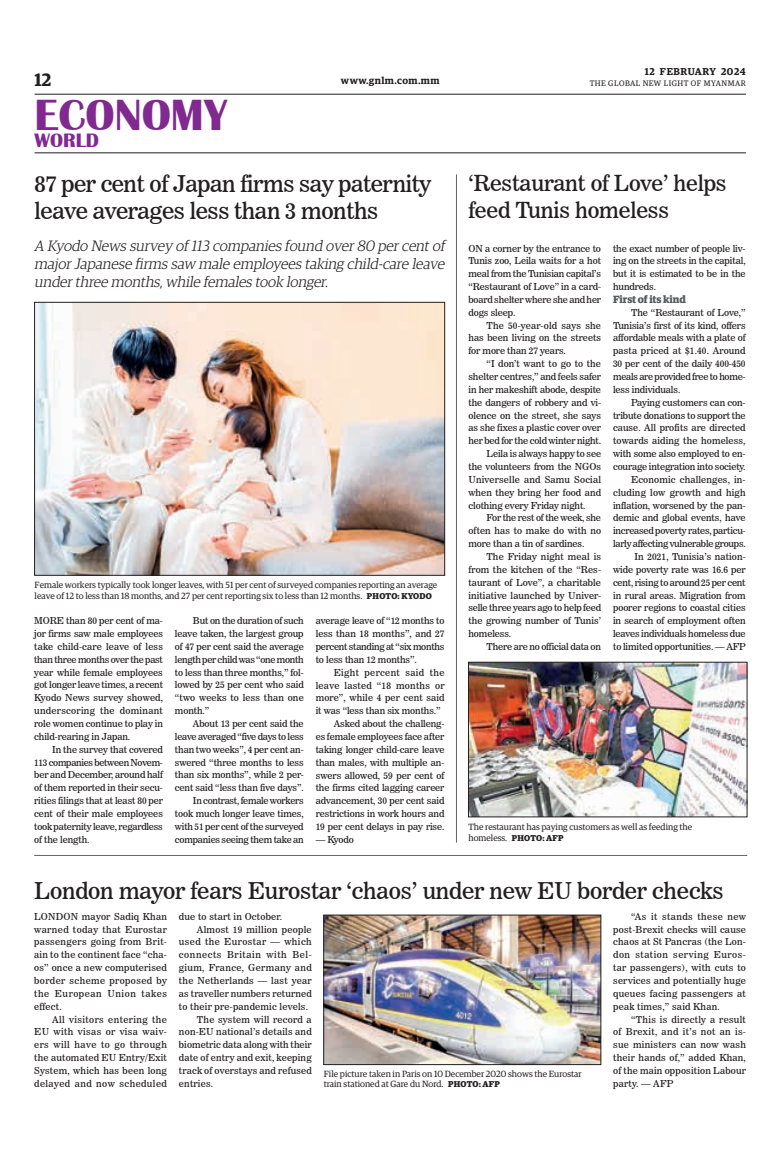
<style>
.page{position:relative;width:773px;height:1152px;background:#fff}
.page>*{position:absolute;margin:0;border:0;box-sizing:border-box;transform-origin:0 0}
.t1{font:700 45px "Britannic";color:#802990}
._2_Clm_Head{font:23px/27.6px "News 706 BT Roman C";letter-spacing:-.02em;color:#231f20}
._2_Clm_Head-2{font:22px/26.4px "News 706 BT Roman C";letter-spacing:-.01em;color:#231f20}
.t2{font:700 20px "Britannic";color:#802990}
.t3{font:600 18px "Guardian Egyp";color:#231f20}
.t4{font:italic 300 15px/18px "Guardian Egyp";letter-spacing:-.01em;color:#231f20}
.Sub_Body{font:700 10.5px "Guardian Egyp";letter-spacing:-.01em;color:#57585a}
.t5{font:600 10px "Guardian Egyp";letter-spacing:.05em;color:#231f20}
._2nd_Body{font:9.5px/12.9px "News 706 BT Roman C";letter-spacing:-.01em;color:#231f20;text-align:justify}
.Normal_Para{font:9.5px/12.9px "News 706 BT Roman C";letter-spacing:-.01em;color:#231f20;text-align:justify}
._2nd_Body-2{font:9.5px "News 706 BT Roman C";letter-spacing:.02em;color:#231f20}
.t6{font:9px/10.8px "Guardian Egyp";color:#231f20}
.t7{font:8px "Guardian Egyp";letter-spacing:.06em;color:#231f20}
.s1{font-weight:700;font-size:8.5px}
</style>
<div class="page">
<hr style="left:35px;top:94px;width:711px;height:1px;background:#231f20">
<hr style="left:35px;top:152px;width:711px;height:1px;background:#231f20">
<img style="left:36px;top:304px;width:407px;height:269px">
<div style="left:34px;top:302px;width:411px;height:273px;border:1px solid #231f20"></div>
<img style="left:325px;top:917px;width:274px;height:146px">
<div style="left:323px;top:915px;width:278px;height:150px;border:1px solid #231f20"></div>
<img style="left:470px;top:664px;width:275px;height:151px">
<div style="left:468px;top:662px;width:279px;height:155px;border:1px solid #231f20"></div>
<hr style="left:456px;top:174px;width:1px;height:669px;background:#231f20">
<hr style="left:34px;top:855px;width:713px;height:1px;background:#231f20">
<h3 class="t3" style="left:35px;top:67px;width:18px">12</h3>
<h1 class="t1" style="left:35px;top:89px;width:194px">ECONOMY</h1>
<h3 class="t2" style="left:35px;top:129px;width:66px">WORLD</h3>
<p class="t5" style="left:645px;top:64px;width:102px">12 FEBRUARY 2024</p>
<p class="t5" style="left:341px;top:73px;width:100px">www.gnlm.com.mm</p>
<p class="t7" style="left:589px;top:78px;width:158px">THE GLOBAL NEW LIGHT OF MYANMAR</p>
<p class="_2_Clm_Head" style="left:35px;top:170px;width:398px">87 per cent of Japan firms say paternity leave averages less than 3 months</p>
<p class="t4" style="left:34px;top:235px;width:415px">A Kyodo News survey of 113 companies found over80 percentof maj orJapanese firms saw male employees taking child-care leave underthree months,while females took longer.</p>
<p class="t6" style="left:35px;top:579px;width:404px">Female workers typically took longer leaves, with 51 per cent of surveyed companies reporting an average leave of 12 to less than 18 months, and 27 per cent reporting six to less than 12 months. <span class="s1">PHOTO: KYODO</span></p>
<p class="Normal_Para" style="left:34px;top:614px;width:130px">MORE than 80 per cent of ma&shy;jor firms saw male employees take child-care leave of less than three months over the past year while female employees got longer leave times, a recent Kyodo News survey showed, underscoring the dominant role women continue to play in child-rearing in Japan.</p>
<p class="_2nd_Body" style="left:34px;top:743px;width:130px;text-indent:18px">In the survey that covered 113 companies between Novem&shy;ber and December, around half of them reported in their secu&shy;rities filings that at least 80 per cent of their male employees took paternity leave, regardless of the length.</p>
<p class="_2nd_Body" style="left:175px;top:614px;width:130px;text-indent:18px">But on the duration of such leave taken, the largest group of 47 per cent said the average length per child was “one month to less than three months,” fol&shy;lowed by 25 per cent who said “two weeks to less than one month.”</p>
<p class="_2nd_Body" style="left:175px;top:717px;width:130px;text-indent:18px">About 13 per cent said the leave averaged “five days to less than two weeks”, 4 per cent an&shy;swered “three months to less than six months”, while 2 per&shy;cent said “less than five days”.</p>
<p class="_2nd_Body" style="left:175px;top:794px;width:130px;text-indent:18px">In contrast, female workers took much longer leave times, with 51 per cent of the surveyed companies seeing them take an</p>
<p class="_2nd_Body" style="left:316px;top:614px;width:130px">average leave of “12 months to less than 18 months”, and 27 percent standing at “six months to less than 12 months”.</p>
<p class="_2nd_Body" style="left:316px;top:666px;width:130px;text-indent:18px">Eight percent said the leave lasted “18 months or more”, while 4 per cent said it was “less than six months.”</p>
<p class="_2nd_Body" style="left:316px;top:717px;width:130px;text-indent:18px">Asked about the challeng&shy;es female employees face after taking longer child-care leave than males, with multiple an&shy;swers allowed, 59 per cent of the firms cited lagging career advancement, 30 per cent said restrictions in work hours and 19 per cent delays in pay rise.</p>
<p class="_2nd_Body" style="left:316px;top:833px;width:40px">— Kyodo</p>
<p class="_2_Clm_Head-2" style="left:468px;top:170px;width:260px">‘Restaurant of Love’ helps feed Tunis homeless</p>
<p class="Normal_Para" style="left:468px;top:242px;width:134px">ON a corner by the entrance to Tunis zoo, Leila waits for a hot meal from the Tunisian capital’s “Restaurant of Love” in a card&shy;board shelter where she and her dogs sleep.</p>
<p class="_2nd_Body" style="left:468px;top:319px;width:134px;text-indent:18px">The 50-year-old says she has been living on the streets for more than 27 years.</p>
<p class="_2nd_Body" style="left:468px;top:357px;width:134px;text-indent:18px">“I don’t want to go to the shelter centres,” and feels safer in her makeshift abode, despite the dangers of robbery and vi&shy;olence on the street, she says as she fixes a plastic cover over her bed for the cold winter night.</p>
<p class="_2nd_Body" style="left:468px;top:447px;width:134px;text-indent:18px">Leila is always happy to see the volunteers from the NGOs Universelle and Samu Social when they bring her food and clothing every Friday night.</p>
<p class="_2nd_Body" style="left:468px;top:512px;width:134px;text-indent:18px">For the rest of the week, she often has to make do with no more than a tin of sardines.</p>
<p class="_2nd_Body" style="left:468px;top:550px;width:134px;text-indent:18px">The Friday night meal is from the kitchen of the “Res&shy;taurant of Love”, a charitable initiative launched by Univer&shy;selle three years ago to help feed the growing number of Tunis’ homeless.</p>
<p class="_2nd_Body" style="left:486px;top:640px;width:116px">There are no official data on</p>
<p class="_2nd_Body" style="left:613px;top:242px;width:134px">the exact number of people liv&shy;ing on the streets in the capital, but it is estimated to be in the hundreds.</p>
<p class="Sub_Body" style="left:613px;top:291px;width:74px">First of its kind</p>
<p class="_2nd_Body" style="left:613px;top:306px;width:134px;text-indent:18px">The “Restaurant of Love,” Tunisia’s first of its kind, offers affordable meals with a plate of pasta priced at $1.40. Around 30 per cent of the daily 400-450 meals are provided free to home&shy;less individuals.</p>
<p class="_2nd_Body" style="left:613px;top:396px;width:134px;text-indent:18px">Paying customers can con&shy;tribute donations to support the cause. All profits are directed towards aiding the homeless, with some also employed to en&shy;courage integration into society.</p>
<p class="_2nd_Body" style="left:613px;top:473px;width:134px;text-indent:18px">Economic challenges, in&shy;cluding low growth and high inflation, worsened by the pan&shy;demic and global events, have increased poverty rates, particu&shy;larly affecting vulnerable groups.</p>
<p class="_2nd_Body" style="left:613px;top:550px;width:134px;text-indent:22px">In 2021, Tunisia’s nation&shy;wide poverty rate was 16.6 per cent, rising to around 25 per cent in rural areas. Migration from poorer regions to coastal cities in search of employment often leaves individuals homeless due to limited opportunities. — AFP</p>
<p class="t6" style="left:468px;top:821px;width:225px">The restaurant has paying customers as well as feeding the homeless. <span class="s1">PHOTO: AFP</span></p>
<p class="_2_Clm_Head" style="left:34px;top:877px;width:691px">London mayor fears Eurostar ‘chaos’ under new EU border checks</p>
<p class="_2nd_Body-2" style="left:179px;top:911px;width:105px">due to start in October.</p>
<p class="_2nd_Body" style="left:179px;top:923px;width:134px;text-indent:18px">Almost 19 million people used the Eurostar — which connects Britain with Bel&shy;gium, France, Germany and the Netherlands — last year as traveller numbers returned to their pre-pandemic levels.</p>
<p class="_2nd_Body" style="left:179px;top:1013px;width:134px;text-indent:18px">The system will record a non-EU national’s details and biometric data along with their date of entry and exit, keeping track of overstays and refused entries.</p>
<p class="Normal_Para" style="left:34px;top:910px;width:134px">LONDON mayor Sadiq Khan warned today that Eurostar passengers going from Brit&shy;ain to the continent face “cha&shy;os” once a new computerised border scheme proposed by the European Union takes effect.</p>
<p class="_2nd_Body" style="left:34px;top:1013px;width:134px;text-indent:18px">All visitors entering the EU with visas or visa waiv&shy;ers will have to go through the automated EU Entry/Exit System, which has been long delayed and now scheduled</p>
<p class="_2nd_Body" style="left:613px;top:910px;width:134px;text-indent:18px">“As it stands these new post-Brexit checks will cause chaos at St Pancras (the Lon&shy;don station serving Euros&shy;tar passengers), with cuts to services and potentially huge queues facing passengers at peak times,” said Khan.</p>
<p class="_2nd_Body" style="left:613px;top:1013px;width:134px;text-indent:18px">“This is directly a result of Brexit, and it’s not an is&shy;sue ministers can now wash their hands of,” added Khan, of the main opposition Labour party. — AFP</p>
<p class="t6" style="left:324px;top:1068px;width:259px">File picture taken in Paris on 10 December 2020 shows the Eurostar train stationed at Gare du Nord. <span class="s1">PHOTO: AFP</span></p>
</div>
